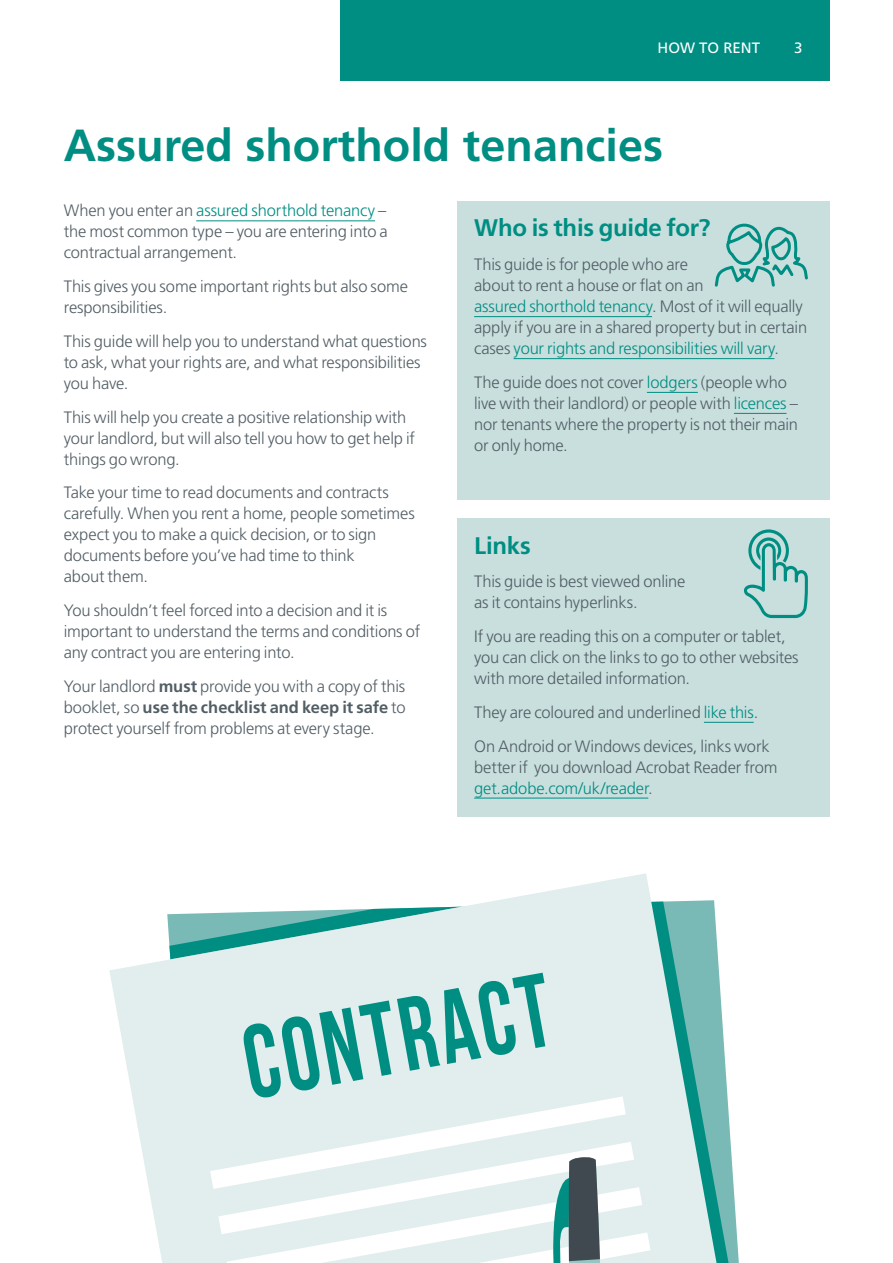
<style>
.page{position:relative;width:893px;height:1263px;background:#fff}
.page>*{position:absolute;margin:0;border:0;box-sizing:border-box;transform-origin:0 0}
.t1{font:700 45px "Frutiger LT Std";color:#008e83}
.t2{font:700 24px "Frutiger LT Std";letter-spacing:-.005em;color:#008e83}
.Body_copy{font:300 16.5px/21px "Frutiger LT Std";letter-spacing:-.01em;color:#525e65}
.t3{font:15px "Frutiger LT Std";color:#fff}
.s1{color:#008e83}
.s2{font-weight:700}
</style>
<div class="page">
<div style="left:340px;top:0;width:489px;height:81px;background:#008e83"></div>
<hr style="left:196px;top:220px;width:179px;height:1px;background:#008e83">
<div style="left:457px;top:201px;width:372px;height:299px;background:#c8dfde"></div>
<hr style="left:474px;top:316px;width:178px;height:1px;background:#008e83">
<hr style="left:514px;top:358px;width:260px;height:1px;background:#008e83">
<hr style="left:647px;top:392px;width:51px;height:1px;background:#008e83">
<hr style="left:734px;top:413px;width:52px;height:1px;background:#008e83">
<div style="left:457px;top:518px;width:372px;height:299px;background:#c8dfde"></div>
<hr style="left:704px;top:722px;width:50px;height:1px;background:#008e83">
<hr style="left:474px;top:798px;width:174px;height:1px;background:#008e83">
<svg style="left:714px;top:223px;width:94px;height:64px"></svg>
<svg style="left:744px;top:529px;width:64px;height:89px"></svg>
<svg style="left:109px;top:873px;width:606px;height:390px"></svg>
<svg style="left:169px;top:901px;width:559px;height:362px;background:#c6e1df"></svg>
<p class="t3" style="left:658px;top:39px;width:104px">HOW TO RENT</p>
<p class="t3" style="left:794px;top:39px;width:10px">3</p>
<h1 class="t1" style="left:64px;top:119px;width:601px">Assured shorthold tenancies</h1>
<p class="Body_copy" style="left:64px;top:200px;width:326px;text-align:justify">When you enter an <span class="s1">assured shorthold tenancy</span> – the most common type – you are entering into a contractual arrangement.</p>
<p class="Body_copy" style="left:64px;top:276px;width:346px">This gives you some important rights but also some responsibilities.</p>
<p class="Body_copy" style="left:64px;top:331px;width:365px">This guide will help you to understand what questions to ask, what your rights are, and what responsibilities you have.</p>
<p class="Body_copy" style="left:64px;top:407px;width:353px">This will help you create a positive relationship with your landlord, but will also tell you how to get help if things go wrong.</p>
<p class="Body_copy" style="left:64px;top:482px;width:353px">Take your time to read documents and contracts carefully. When you rent a home, people sometimes expect you to make a quick decision, or to sign documents before you’ve had time to think<br>about them.</p>
<p class="Body_copy" style="left:64px;top:600px;width:358px">You shouldn’t feel forced into a decision and it is important to understand the terms and conditions of any contract you are entering into.</p>
<p class="Body_copy" style="left:64px;top:676px;width:343px;text-align:justify">Your landlord <span class="s2">must</span> provide you with a copy of this booklet, so <span class="s2">use the checklist and keep it safe</span> to protect yourself from problems at every stage.</p>
<h2 class="t2" style="left:474px;top:214px;width:238px">Who is this guide for?</h2>
<p class="Body_copy" style="left:474px;top:254px;width:335px">This guide is for people who are<br>about to rent a house or flat on an<br><span class="s1">assured shorthold tenancy</span>. Most of it will equally apply if you are in a shared property but in certain cases <span class="s1">your rights and responsibilities will vary</span>.</p>
<p class="Body_copy" style="left:474px;top:372px;width:325px">The guide does not cover <span class="s1">lodgers</span> (people who live with their landlord) or people with <span class="s1">licences</span> – nor tenants where the property is not their main or only home.</p>
<h2 class="t2" style="left:474px;top:531px;width:58px">Links</h2>
<p class="Body_copy" style="left:474px;top:571px;width:213px">This guide is best viewed online as it contains hyperlinks.</p>
<p class="Body_copy" style="left:474px;top:626px;width:326px">If you are reading this on a computer or tablet, you can click on the links to go to other websites with more detailed information.</p>
<p class="Body_copy" style="left:474px;top:702px;width:286px">They are coloured and underlined <span class="s1">like this</span>.</p>
<p class="Body_copy" style="left:474px;top:736px;width:305px">On Android or Windows devices, links work better if you download Acrobat Reader from <span class="s1">get.adobe.com/uk/reader</span>.</p>
</div>
